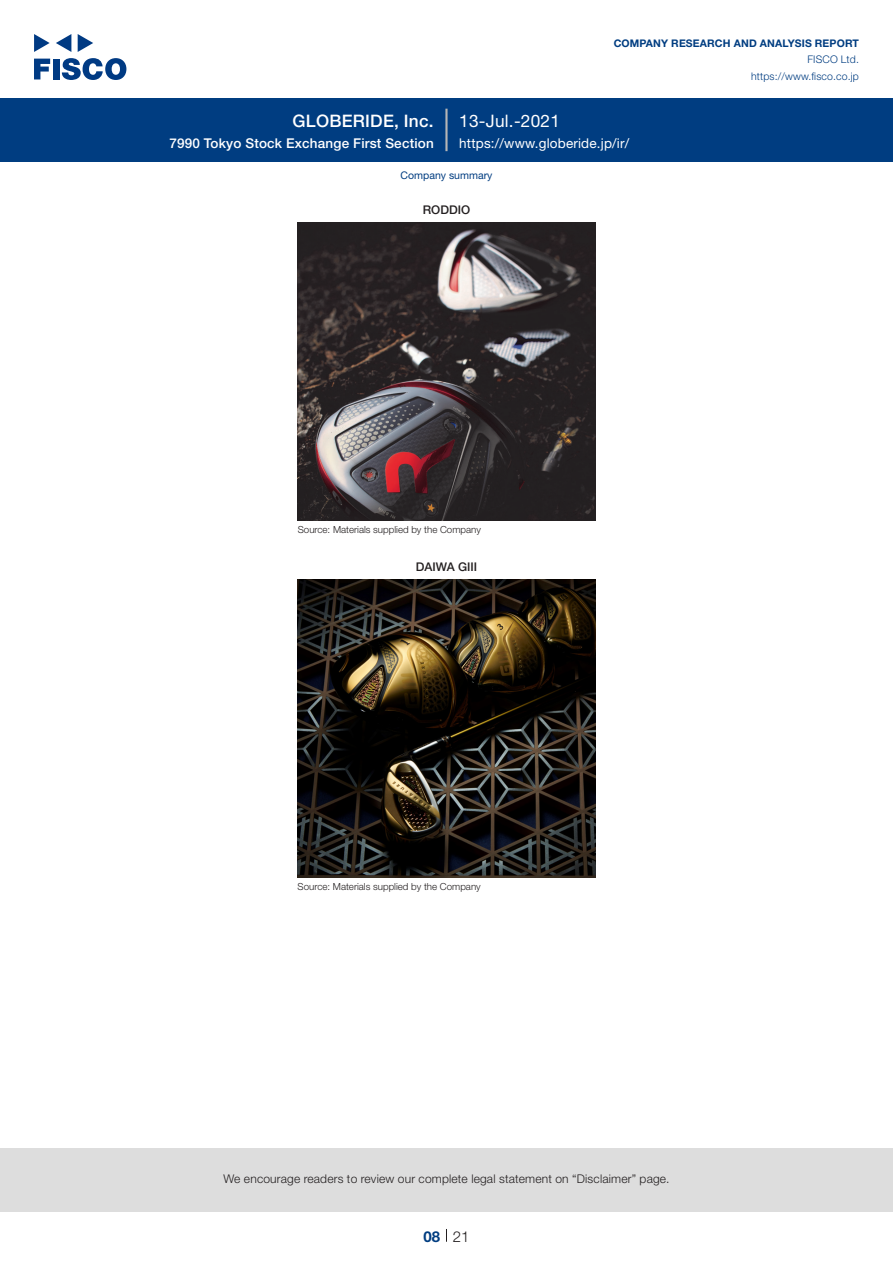
<style>
.page{position:relative;width:893px;height:1263px;background:#fff}
.page>*{position:absolute;margin:0;border:0;box-sizing:border-box;transform-origin:0 0}
.t1{font:500 17.25px "Helvetica Neue LT Std";letter-spacing:.015em;color:#fff}
.t2{font:17.25px "Helvetica Neue LT Std";letter-spacing:.015em;color:#fff}
.t3{font:300 15px "Helvetica Neue LT Std";color:#231f20}
.t4{font:700 15px "Helvetica Neue LT Std";color:#003d81}
.t5{font:500 13.5px "Helvetica Neue LT Std";letter-spacing:.015em;color:#fff}
.t6{font:13.5px "Helvetica Neue LT Std";letter-spacing:.015em;color:#fff}
.t7{font:300 12px "Helvetica Neue LT Std";letter-spacing:.015em;color:#231f20}
.t8{font:500 12px "Helvetica Neue LT Std";color:#231f20}
.t9{font:700 10.5px "Helvetica Neue LT Std";letter-spacing:.015em;color:#003d81}
.t10{font:300 10.5px/16.5px "Helvetica Neue LT Std";letter-spacing:.015em;color:#003d81;text-align:right}
.t11{font:10.5px "Helvetica Neue LT Std";color:#003d81}
.t12{font:300 9.75px "Helvetica Neue LT Std";color:#231f20}
</style>
<div class="page">
<div style="left:0;top:1148px;width:893px;height:64px;background:#ddd"></div>
<svg style="left:34px;top:59px;width:16px;height:20px"></svg>
<div style="left:53px;top:59px;width:6px;height:20px;background:#003a83"></div>
<svg style="left:62px;top:58px;width:64px;height:22px"></svg>
<svg style="left:34px;top:34px;width:16px;height:18px"></svg>
<svg style="left:78px;top:34px;width:15px;height:18px"></svg>
<svg style="left:56px;top:34px;width:15px;height:18px"></svg>
<div style="left:0;top:98px;width:893px;height:64px;background:#003d81"></div>
<hr style="left:445px;top:109px;width:3px;height:42px;background:#b5b5b6">
<svg style="left:446px;top:1229px;width:1px;height:13px"></svg>
<img style="left:298px;top:223px;width:297px;height:297px">
<img style="left:298px;top:580px;width:297px;height:297px">
<h1 class="t1" style="left:293px;top:110px;width:143px">GLOBERIDE, Inc.</h1>
<h3 class="t5" style="left:169px;top:135px;width:266px">7990 Tokyo Stock Exchange First Section</h3>
<h1 class="t2" style="left:459px;top:110px;width:102px">13-Jul.-2021</h1>
<p class="t9" style="left:614px;top:37px;width:247px">COMPANY RESEARCH AND ANALYSIS REPORT</p>
<p class="t10" style="left:751px;top:51px;width:109px">FISCO Ltd. https://www.fisco.co j p.</p>
<h3 class="t6" style="left:459px;top:135px;width:172px">https://www.globeride j p. /i r/</h3>
<p class="t11" style="left:401px;top:169px;width:93px">Company summary</p>
<p class="t8" style="left:423px;top:203px;width:49px">RODDIO</p>
<p class="t12" style="left:298px;top:523px;width:185px">Source: Materials supplied by the Company</p>
<p class="t8" style="left:416px;top:560px;width:63px">DAIWA GIII</p>
<p class="t12" style="left:298px;top:880px;width:185px">Source: Materials supplied by the Company</p>
<p class="t7" style="left:223px;top:1171px;width:448px">We encourage readers to review our complete legal statement on “Disclaimer” page.</p>
<h2 class="t4" style="left:423px;top:1227px;width:18px">08</h2>
<h2 class="t3" style="left:453px;top:1227px;width:18px">21</h2>
</div>
